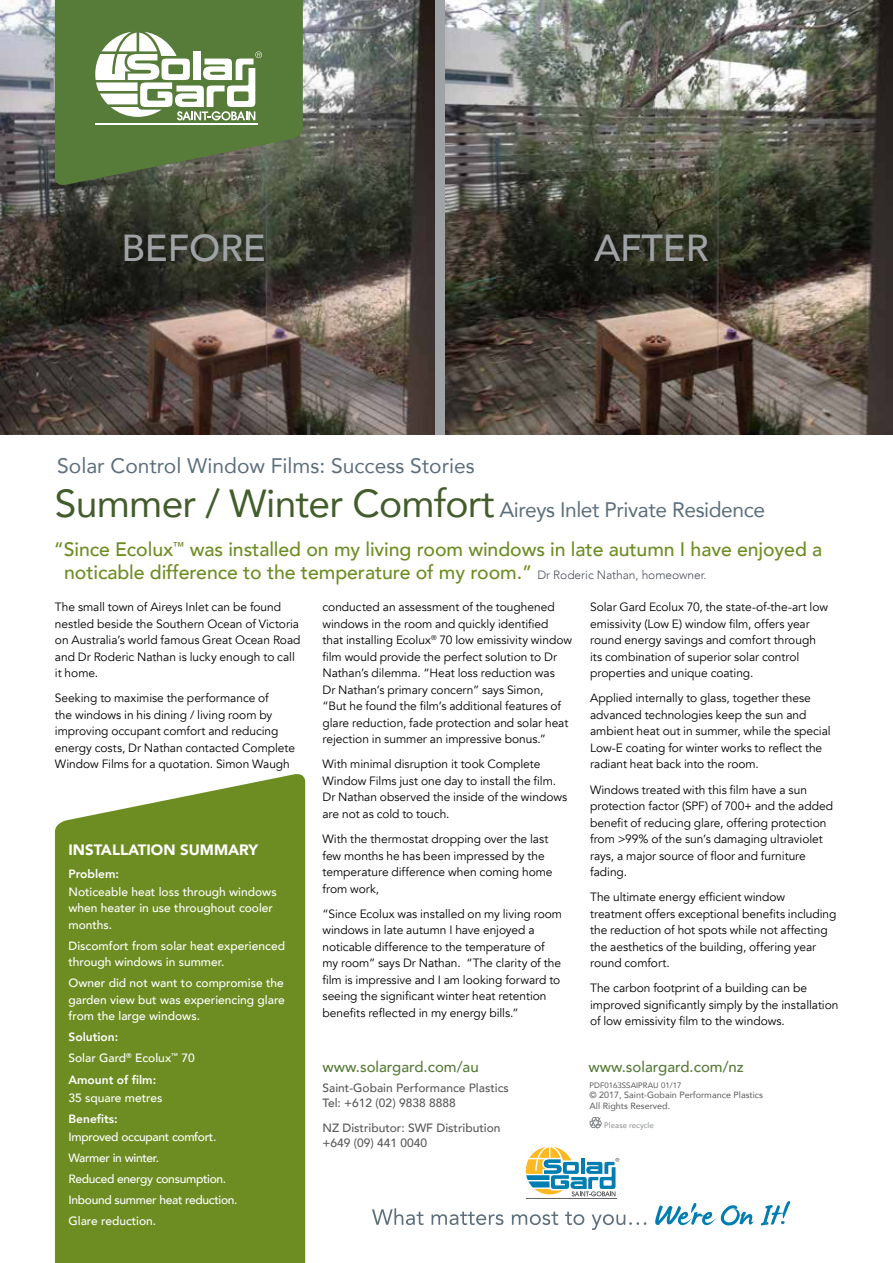
<style>
.page{position:relative;width:893px;height:1263px;background:#fff}
.page>*{position:absolute;margin:0;border:0;box-sizing:border-box;transform-origin:0 0}
.t1{font:500 37.5px "Avenir LT Com";letter-spacing:-.005em;color:#a0a3a5}
.t2{font:21px/43.5px "Avenir LT Com";color:#5c6f7c}
.t3{font:500 19.5px/22.5px "Avenir LT Com";letter-spacing:-.005em;color:#6d8d23}
.t4{font:500 15px "Avenir LT Com";color:#577b38}
.t5{font:900 15px "Avenir LT Com";color:#fff}
.t6{font:12px/16.5px "Avenir LT Com";letter-spacing:-.005em;color:#000}
.t7{font:500 12px/16.5px "Avenir LT Com";color:#fff}
.t8{font:500 12px/21px "Avenir LT Com";letter-spacing:-.025em;color:#fff}
.t9{font:500 12px/15px "Avenir LT Com";color:#58595b}
.t10{font:800 12px/21px "Avenir LT Com";color:#fff}
.t11{font:9px/10.5px "Avenir LT Com";color:#58595b}
.t12{font:7.8px "Avenir LT Com";color:#58595b}
.t13{font:7.8px "Avenir LT Com";color:#898d90}
.s1{font-size:39px;color:#425d2b}
.s2{font-weight:300;font-size:12px;color:#4d525a}
.s3{font-weight:500}
</style>
<div class="page">
<div style="left:434px;top:0;width:12px;height:434px;background:#a0a3a5"></div>
<img style="left:446px;top:0;width:447px;height:434px">
<img style="left:0;top:0;width:434px;height:434px">
<div style="left:55px;top:774px;width:250px;height:489px;background:#6d8d23"></div>
<svg style="left:589px;top:1117px;width:13px;height:12px"></svg>
<svg style="left:372px;top:1208px;width:274px;height:22px"></svg>
<svg style="left:655px;top:1203px;width:99px;height:22px"></svg>
<svg style="left:761px;top:1201px;width:29px;height:24px"></svg>
<svg style="left:526px;top:1147px;width:93px;height:49px"></svg>
<hr style="left:526px;top:1198px;width:91px;height:1px;background:#636466">
<svg style="left:55px;top:0;width:248px;height:187px;background:#58753d"></svg>
<svg style="left:95px;top:32px;width:167px;height:88px"></svg>
<hr style="left:95px;top:124px;width:162px;height:1px;background:#fff">
<h1 class="t1" style="left:122px;top:226px;width:146px">BEFORE</h1>
<h1 class="t1" style="left:594px;top:226px;width:116px">AFTER</h1>
<h2 class="t2" style="left:55px;top:444px;width:712px">Solar Control Window Films: Success Stories<br><span class="s1">Summer / Winter Comfort</span> Aireys Inlet Private Residence</h2>
<h3 class="t3" style="left:64px;top:539px;width:760px;text-indent:-10px">“Since Ecolux<sup>™</sup> was installed on my living room windows in late autumn I have enjoyed a noticable difference to the temperature of my room.” <span class="s2">Dr Roderic Nathan, homeowner.</span></h3>
<p class="t6" style="left:55px;top:599px;width:247px">The small town of Aireys Inlet can be found nestled beside the Southern Ocean of Victoria on Australia’s world famous Great Ocean Road and Dr Roderic Nathan is lucky enough to call it home.</p>
<p class="t6" style="left:55px;top:690px;width:242px">Seeking to maximise the performance of<br>the windows in his dining / living room by improving occupant comfort and reducing energy costs, Dr Nathan contacted Complete Window Films for a quotation. Simon Waugh</p>
<p class="t6" style="left:322px;top:599px;width:251px">conducted an assessment of the toughened windows in the room and quickly identified that installing Ecolux<sup>®</sup> 70 low emissivity window film would provide the perfect solution to Dr Nathan’s dilemma. “Heat loss reduction was<br>Dr Nathan’s primary concern” says Simon,<br>“But he found the film’s additional features of glare reduction, fade protection and solar heat rejection in summer an impressive bonus.”</p>
<p class="t6" style="left:322px;top:756px;width:246px">With minimal disruption it took Complete Window Films just one day to install the film.<br>Dr Nathan observed the inside of the windows are not as cold to touch.</p>
<p class="t6" style="left:322px;top:831px;width:232px">With the thermostat dropping over the last few months he has been impressed by the temperature difference when coming home from work,</p>
<p class="t6" style="left:322px;top:905px;width:241px">“Since Ecolux was installed on my living room windows in late autumn I have enjoyed a noticable difference to the temperature of my room” says Dr Nathan. “The clarity of the film is impressive and I am looking forward to seeing the significant winter heat retention benefits reflected in my energy bills.”</p>
<p class="t6" style="left:590px;top:599px;width:239px">Solar Gard Ecolux 70, the state-of-the-art low emissivity (Low E) window film, offers year round energy savings and comfort through its combination of superior solar control properties and unique coating.</p>
<p class="t6" style="left:590px;top:690px;width:242px">Applied internally to glass, together these advanced technologies keep the sun and ambient heat out in summer, while the special Low-E coating for winter works to reflect the radiant heat back into the room.</p>
<p class="t6" style="left:590px;top:781px;width:245px">Windows treated with this film have a sun protection factor (SPF) of 700+ and the added benefit of reducing glare, offering protection from &gt;99% of the sun’s damaging ultraviolet rays, a major source of floor and furniture fading.</p>
<p class="t6" style="left:590px;top:889px;width:248px">The ultimate energy efficient window treatment offers exceptional benefits including the reduction of hot spots while not affecting the aesthetics of the building, offering year round comfort.</p>
<p class="t6" style="left:590px;top:980px;width:250px">The carbon footprint of a building can be improved significantly simply by the installation of low emissivity film to the windows.</p>
<p class="t5" style="left:68px;top:840px;width:191px">INSTALLATION SUMMARY</p>
<p class="t10" style="left:68px;top:863px;width:52px">Problem:</p>
<p class="t7" style="left:68px;top:884px;width:210px">Noticeable heat loss through windows when heater in use throughout cooler months.</p>
<p class="t7" style="left:68px;top:938px;width:218px">Discomfort from solar heat experienced through windows in summer.</p>
<p class="t7" style="left:68px;top:975px;width:218px;text-align:justify">Owner did not want to compromise the garden view but was experiencing glare from the large windows.</p>
<p class="t10" style="left:68px;top:1027px;width:128px">Solution:<br><span class="s3">Solar Gard</span><sup>®</sup> <span class="s3">Ecolux</span><sup>™</sup> <span class="s3">70<br></span>Amount of film:</p>
<p class="t7" style="left:68px;top:1089px;width:96px">35 square metres</p>
<p class="t10" style="left:68px;top:1108px;width:51px">Benefits:</p>
<p class="t8" style="left:68px;top:1126px;width:171px">Improved occupant comfort.<br>Warmer in winter.<br>Reduced energy consumption.<br>Inbound summer heat reduction.<br>Glare reduction.</p>
<p class="t4" style="left:322px;top:1058px;width:158px">www.solargard.com/au</p>
<p class="t4" style="left:588px;top:1058px;width:157px">www.solargard.com/nz</p>
<p class="t12" style="left:589px;top:1080px;width:93px">PDF0163SSAIPRAU 01/17</p>
<p class="t11" style="left:589px;top:1089px;width:175px">© 2017, Saint-Gobain Performance Plastics<br>All Rights Reserved.</p>
<p class="t9" style="left:322px;top:1080px;width:188px">Saint-Gobain Performance Plastics<br>Tel: +612 (02) 9838 8888</p>
<p class="t9" style="left:322px;top:1121px;width:179px">NZ Distributor: SWF Distribution +649 (09) 441 0040</p>
<p class="t13" style="left:604px;top:1120px;width:51px">Please recycle</p>
</div>
